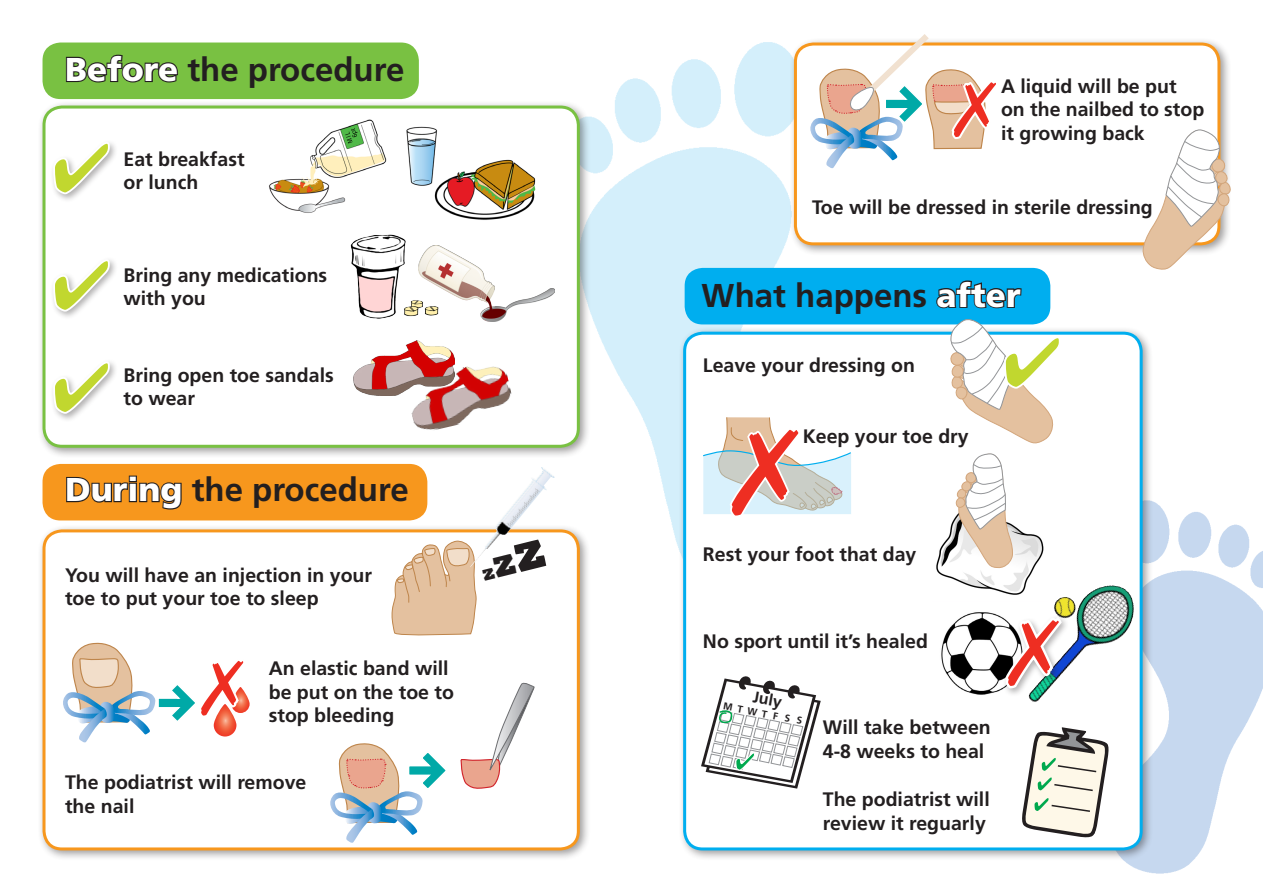
<style>
.page{position:relative;width:1263px;height:893px;background:#fff}
.page>*{position:absolute;margin:0;border:0;box-sizing:border-box;transform-origin:0 0}
.t1{font:700 33px "Frutiger";color:#231f20}
.t2{font:700 19.5px/23.4px "Frutiger";color:#231f20}
.t3{font:700 16.05px "Frutiger";color:#231f20}
.t4{font:700 10.05px "Frutiger";color:#231f20}
.s1{font-weight:900;color:#fff}
</style>
<div class="page">
<img style="left:1126px;top:502px;width:137px;height:372px">
<img style="left:536px;top:42px;width:311px;height:504px">
<div style="left:789px;top:37px;width:442px;height:220px;background:#231f20;opacity:.45"></div>
<div style="left:795px;top:44px;width:424px;height:200px;background:#fff;border-radius:18px"></div>
<div style="left:794px;top:43px;width:426px;height:202px;border:3px solid #f7971d;border-radius:18px"></div>
<div style="left:678px;top:326px;width:476px;height:536px;background:#231f20;opacity:.45"></div>
<div style="left:685px;top:333px;width:456px;height:516px;background:#fff;border-radius:18px"></div>
<div style="left:683px;top:332px;width:460px;height:518px;border:3px solid #00aeef;border-radius:18px"></div>
<div style="left:37px;top:524px;width:554px;height:338px;background:#231f20;opacity:.45"></div>
<div style="left:44px;top:531px;width:534px;height:318px;background:#fff;border-radius:18px"></div>
<div style="left:43px;top:529px;width:537px;height:321px;border:3px solid #f7971d;border-radius:18px"></div>
<div style="left:37px;top:100px;width:554px;height:359px;background:#231f20;opacity:.45"></div>
<div style="left:44px;top:107px;width:534px;height:339px;background:#fff;border-radius:18px"></div>
<div style="left:43px;top:106px;width:537px;height:342px;border:3px solid #79c142;border-radius:18px"></div>
<div style="left:43px;top:43px;width:376px;height:56px;background:#79c142;border-radius:18px"></div>
<svg style="left:65px;top:54px;width:113px;height:29px"></svg>
<div style="left:43px;top:464px;width:384px;height:56px;background:#f7971d;border-radius:18px"></div>
<svg style="left:66px;top:475px;width:116px;height:35px"></svg>
<div style="left:685px;top:268px;width:365px;height:56px;background:#00aeef;border-radius:18px"></div>
<svg style="left:936px;top:280px;width:86px;height:29px"></svg>
<img style="left:441px;top:246px;width:114px;height:76px">
<img style="left:406px;top:126px;width:130px;height:94px">
<img style="left:269px;top:119px;width:118px;height:94px">
<div style="left:50px;top:139px;width:69px;height:64px;background:#231f20;opacity:.35"></div>
<svg style="left:52px;top:141px;width:59px;height:54px"></svg>
<img style="left:350px;top:234px;width:91px;height:85px">
<div style="left:50px;top:257px;width:69px;height:63px;background:#231f20;opacity:.35"></div>
<svg style="left:52px;top:258px;width:59px;height:55px"></svg>
<div style="left:50px;top:359px;width:69px;height:64px;background:#231f20;opacity:.35"></div>
<svg style="left:52px;top:360px;width:59px;height:55px"></svg>
<img style="left:353px;top:341px;width:102px;height:54px">
<svg style="left:538px;top:467px;width:5px;height:10px"></svg>
<svg style="left:460px;top:682px;width:75px;height:107px"></svg>
<svg style="left:1143px;top:128px;width:88px;height:142px"></svg>
<img style="left:936px;top:502px;width:108px;height:93px">
<svg style="left:956px;top:453px;width:58px;height:116px"></svg>
<img style="left:941px;top:612px;width:62px;height:83px">
<img style="left:1028px;top:585px;width:84px;height:117px">
<div style="left:1003px;top:615px;width:67px;height:82px;background:#231f20;opacity:.35"></div>
<svg style="left:1004px;top:615px;width:59px;height:75px"></svg>
<svg style="left:949px;top:318px;width:112px;height:126px"></svg>
<svg style="left:703px;top:417px;width:148px;height:99px"></svg>
<svg style="left:810px;top:34px;width:190px;height:135px"></svg>
<svg style="left:330px;top:743px;width:116px;height:100px"></svg>
<svg style="left:63px;top:642px;width:187px;height:101px"></svg>
<img style="left:404px;top:358px;width:108px;height:72px">
<svg style="left:708px;top:710px;width:96px;height:60px"></svg>
<svg style="left:1023px;top:729px;width:85px;height:107px"></svg>
<svg style="left:391px;top:539px;width:105px;height:97px"></svg>
<p class="t1" style="left:65px;top:50px;width:341px"><span class="s1">Before</span> the procedure</p>
<p class="t2" style="left:124px;top:147px;width:123px">Eat breakfast or lunch</p>
<p class="t2" style="left:124px;top:263px;width:205px">Bring any medications with you</p>
<p class="t2" style="left:124px;top:363px;width:212px">Bring open toe sandals to wear</p>
<p class="t1" style="left:65px;top:470px;width:345px"><span class="s1">During</span> the procedure</p>
<p class="t2" style="left:65px;top:563px;width:309px">You will have an injection in your toe to put your toe to sleep</p>
<p class="t2" style="left:269px;top:656px;width:187px">An elastic band will be put on the toe to stop bleeding</p>
<p class="t2" style="left:65px;top:771px;width:243px">The podiatrist will remove the nail</p>
<p class="t2" style="left:1001px;top:74px;width:205px">A liquid will be put on the nailbed to stop it growing back</p>
<p class="t2" style="left:812px;top:195px;width:342px">Toe will be dressed in sterile dressing</p>
<p class="t1" style="left:702px;top:276px;width:320px">What happens <span class="s1">after</span></p>
<p class="t2" style="left:703px;top:354px;width:214px">Leave your dressing on</p>
<p class="t2" style="left:803px;top:424px;width:167px">Keep your toe dry</p>
<p class="t2" style="left:703px;top:542px;width:215px">Rest your foot that day</p>
<p class="t2" style="left:703px;top:629px;width:227px">No sport until it’s healed</p>
<p class="t3" style="left:755px;top:687px;width:31px;rotate:10deg">July</p>
<p class="t4" style="left:725px;top:700px;width:82px;rotate:11deg">M T W T F S S</p>
<p class="t2" style="left:823px;top:716px;width:169px">Will take between<br>4-8 weeks to heal</p>
<p class="t2" style="left:823px;top:787px;width:168px">The podiatrist will review it reguarly</p>
</div>
